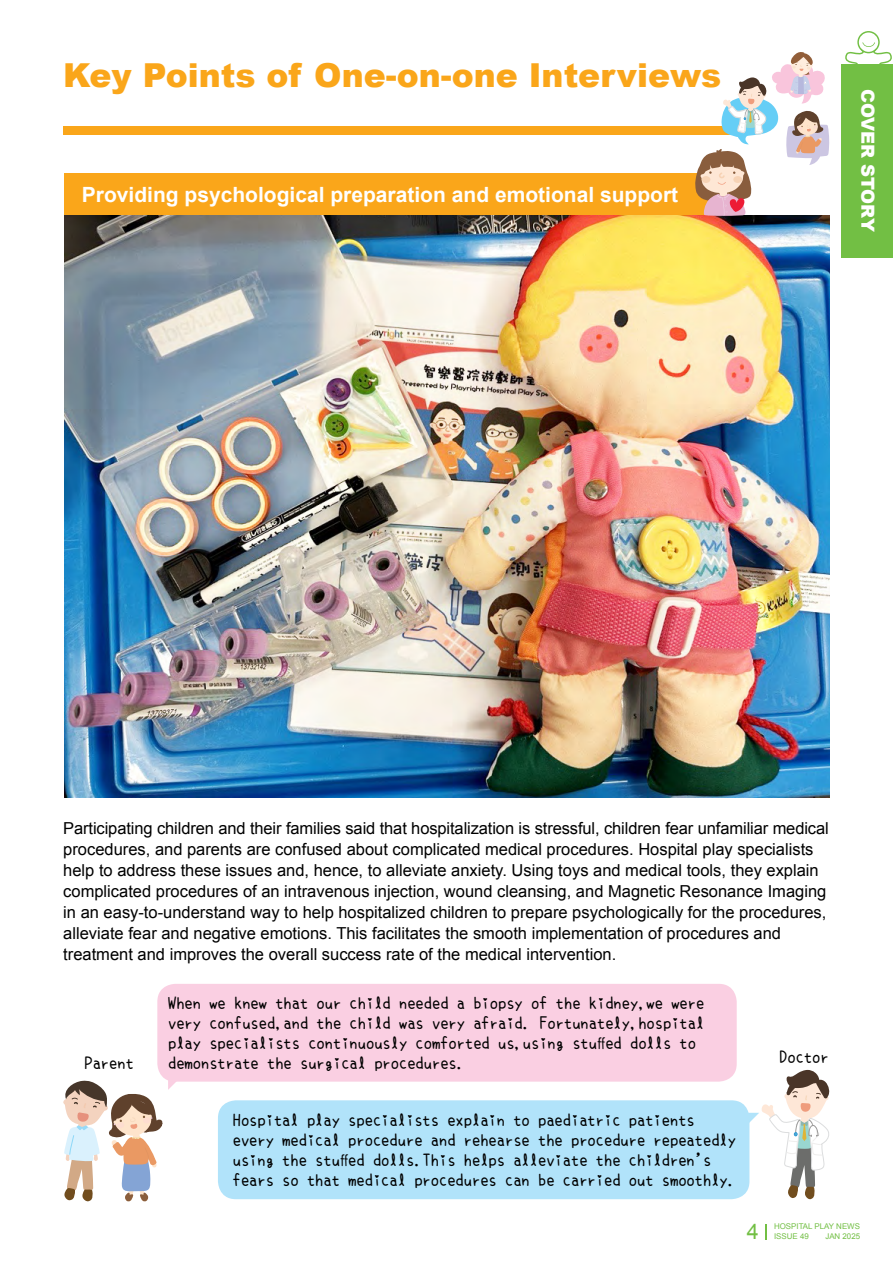
<style>
.page{position:relative;width:893px;height:1263px;background:#fff}
.page>*{position:absolute;margin:0;border:0;box-sizing:border-box;transform-origin:0 0}
.t1{font:900 33px "Arial";color:#faa61a}
.t2{font:21.6px "Arial";color:#72bf44}
.t3{font:700 21px "Arial";color:#fff}
.t4{font:900 18px "Arial";color:#fff}
.t5{font:16.5px/21px "Arial";color:#000}
.t6{font:16.5px/19.8px "Naikai Font";color:#000;text-align:justify}
.t7{font:7.95px/9.8px "Arial";color:#72bf44}
</style>
<div class="page">
<div style="left:64px;top:173px;width:659px;height:43px;background:#faa61a"></div>
<div style="left:842px;top:64px;width:51px;height:194px;background:#72bf44"></div>
<svg style="left:845px;top:31px;width:47px;height:33px"></svg>
<img style="left:64px;top:216px;width:765px;height:582px">
<div style="left:64px;top:126px;width:675px;height:9px;background:#faa61a"></div>
<div style="left:157px;top:984px;width:580px;height:97px;background:#facfe2;border-radius:18px"></div>
<svg style="left:63px;top:1078px;width:117px;height:124px"></svg>
<div style="left:218px;top:1100px;width:531px;height:99px;background:#b1e3fa;border-radius:18px"></div>
<svg style="left:747px;top:1070px;width:83px;height:170px"></svg>
<svg style="left:695px;top:52px;width:135px;height:164px"></svg>
<h1 class="t1" style="left:63px;top:52px;width:660px">Key Points of One-on-one Interviews</h1>
<p class="t3" style="left:82px;top:181px;width:598px">Providing psychological preparation and emotional support</p>
<p class="t4" style="left:881px;top:89px;width:144px;rotate:90deg">COVER STORY</p>
<p class="t5" style="left:63px;top:818px;width:767px">Participating children and their families said that hospitalization is stressful, children fear unfamiliar medical procedures, and parents are confused about complicated medical procedures. Hospital play specialists help to address these issues and, hence, to alleviate anxiety. Using toys and medical tools, they explain complicated procedures of an intravenous injection, wound cleansing, and Magnetic Resonance Imaging in an easy-to-understand way to help hospitalized children to prepare psychologically for the procedures, alleviate fear and negative emotions. This facilitates the smooth implementation of procedures and treatment and improves the overall success rate of the medical intervention.</p>
<p class="t6" style="left:168px;top:994px;width:538px">When we knew that our child needed a biopsy of the kidney,we were very confused,and the child was very afraid. Fortunately,hospital play specialists continuously comforted us,using stuffed dolls to</p>
<p class="t6" style="left:84px;top:1054px;width:51px">Parent</p>
<p class="t6" style="left:168px;top:1053px;width:299px">demonstrate the surgical procedures.</p>
<p class="t6" style="left:779px;top:1047px;width:51px">Doctor</p>
<p class="t6" style="left:233px;top:1111px;width:505px;text-align:left">Hospital play specialists explain to paediatric patients every medical procedure and rehearse the procedure repeatedly using the stuffed dolls.This helps alleviate the children’s fears so that medical procedures can be carried out smoothly.</p>
<h2 class="t2" style="left:747px;top:1218px;width:14px">4</h2>
<p class="t7" style="left:774px;top:1222px;width:87px">HOSPITAL PLAY NEWS<br>ISSUE 49</p>
<p class="t7" style="left:825px;top:1231px;width:36px">JAN 2025</p>
</div>
